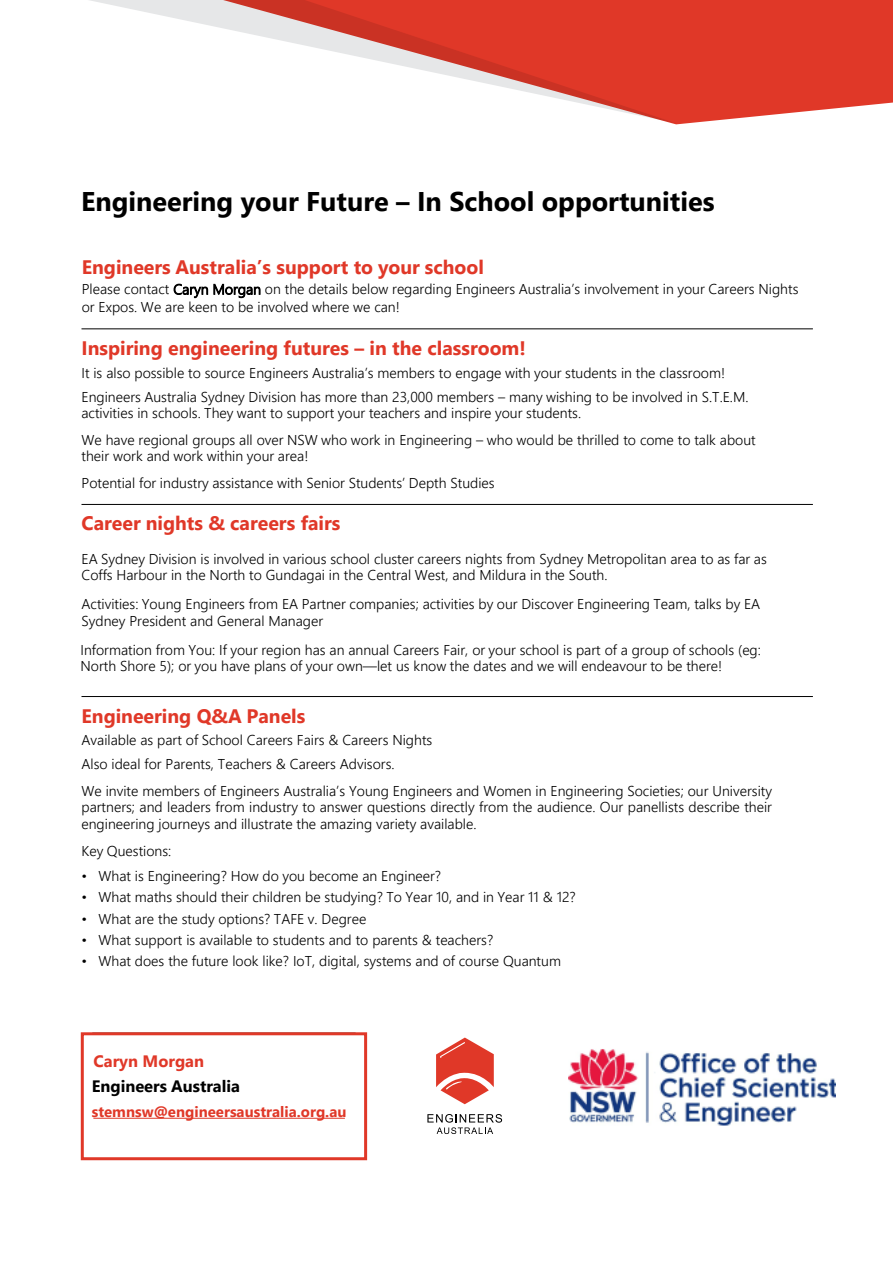
<style>
.page{position:relative;width:893px;height:1263px;background:#fff}
.page>*{position:absolute;margin:0;border:0;box-sizing:border-box;transform-origin:0 0}
.t1{font:700 27px "Leelawadee UI";color:#000}
.t2{font:700 19.5px "Leelawadee UI";color:#e03828}
.t3{font:700 16.5px "Leelawadee UI";color:#000}
.t4{font:700 16.5px "Leelawadee UI";color:#e03828}
.t5{font:700 15px "Leelawadee UI";color:#e03828}
.t6{font:300 14.25px/16.5px "Leelawadee UI";color:#000}
</style>
<div class="page">
<hr style="left:93px;top:1118px;width:252px;height:1px;background:#e03828">
<div style="left:81px;top:1032px;width:286px;height:128px;border:3px solid #e03828"></div>
<svg style="left:427px;top:1114px;width:75px;height:20px"></svg>
<svg style="left:436px;top:1037px;width:58px;height:67px"></svg>
<svg style="left:671px;top:0;width:222px;height:124px;background:#e2483a"></svg>
<svg style="left:90px;top:0;width:586px;height:123px"></svg>
<hr style="left:81px;top:328px;width:732px;height:1px;background:#000">
<hr style="left:81px;top:504px;width:732px;height:1px;background:#000">
<hr style="left:81px;top:696px;width:732px;height:1px;background:#000">
<img style="left:569px;top:1049px;width:267px;height:77px">
<h1 class="t1" style="left:81px;top:182px;width:635px">Engineering your Future – In School opportunities</h1>
<h2 class="t2" style="left:82px;top:253px;width:404px">Engineers Australia’s support to your school</h2>
<p class="t6" style="left:82px;top:280px;width:718px;line-height:17.5px">Please contact Caryn Morgan on the details below regarding Engineers Australia’s involvement in your Careers Nights or Expos. We are keen to be involved where we can!</p>
<h2 class="t2" style="left:81px;top:334px;width:446px">Inspiring engineering futures – in the classroom!</h2>
<p class="t6" style="left:81px;top:360px;width:668px;line-height:23.7px">It is also possible to source Engineers Australia’s members to engage with your students in the classroom!<br>Engineers Australia Sydney Division has more than 23,000 members – many wishing to be involved in S.T.E.M.</p>
<p class="t6" style="left:81px;top:399px;width:676px;line-height:26.4px">activities in schools. They want to support your teachers and inspire your students.<br>We have regional groups all over NSW who work in Engineering – who would be thrilled to come to talk about</p>
<p class="t6" style="left:81px;top:442px;width:415px;line-height:26.4px">their work and work within your area!<br>Potential for industry assistance with Senior Students’ Depth Studies</p>
<h2 class="t2" style="left:81px;top:509px;width:260px">Career nights &amp; careers fairs</h2>
<p class="t6" style="left:81px;top:550px;width:687px">EA Sydney Division is involved in various school cluster careers nights from Sydney Metropolitan area to as far as<br>Coffs Harbour in the North to Gundagai in the Central West, and Mildura in the South.</p>
<p class="t6" style="left:81px;top:595px;width:680px">Activities: Young Engineers from EA Partner companies; activities by our Discover Engineering Team, talks by EA<br>Sydney President and General Manager</p>
<p class="t6" style="left:81px;top:641px;width:682px">Information from You: If your region has an annual Careers Fair, or your school is part of a group of schools (eg:<br>North Shore 5); or you have plans of your own—let us know the dates and we will endeavour to be there!</p>
<h2 class="t2" style="left:81px;top:702px;width:225px">Engineering Q&amp;A Panels</h2>
<p class="t6" style="left:81px;top:727px;width:352px;line-height:24.5px">Available as part of School Careers Fairs &amp; Careers Nights<br>Also ideal for Parents, Teachers &amp; Careers Advisors.</p>
<p class="t6" style="left:81px;top:782px;width:692px;text-align:justify">We invite members of Engineers Australia’s Young Engineers and Women in Engineering Societies; our University partners; and leaders from industry to answer questions directly from the audience. Our panellists describe their engineering journeys and illustrate the amazing variety available.</p>
<p class="t6" style="left:81px;top:842px;width:91px">Key Questions:</p>
<p class="t6" style="left:81px;top:867px;width:361px">• What is Engineering? How do you become an Engineer?</p>
<p class="t6" style="left:81px;top:888px;width:496px">• What maths should their children be studying? To Year 10, and in Year 11 &amp; 12?</p>
<p class="t6" style="left:81px;top:910px;width:286px">• What are the study options? TAFE v. Degree</p>
<p class="t6" style="left:81px;top:931px;width:413px">• What support is available to students and to parents &amp; teachers?</p>
<p class="t6" style="left:81px;top:952px;width:481px">• What does the future look like? IoT, digital, systems and of course Quantum</p>
<p class="t4" style="left:93px;top:1049px;width:112px">Caryn Morgan</p>
<p class="t3" style="left:92px;top:1074px;width:150px">Engineers Australia</p>
<p class="t5" style="left:92px;top:1101px;width:256px">stemnsw@engineersaustralia.org.au</p>
</div>
